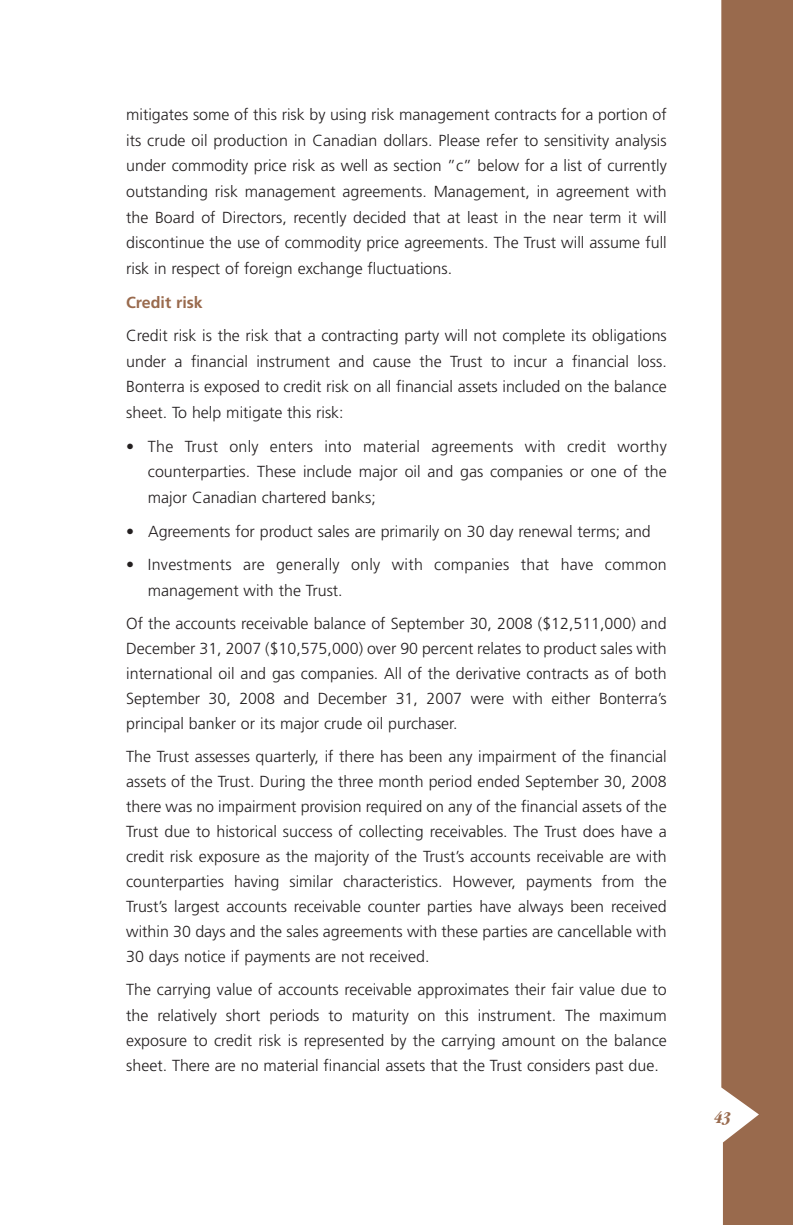
<style>
.page{position:relative;width:793px;height:1225px;background:#fff}
.page>*{position:absolute;margin:0;border:0;box-sizing:border-box;transform-origin:0 0}
.t1{font:italic 700 condensed 17px "Garamond";color:#996a4d}
.t2{font:300 16px/25px "Frutiger";color:#231f20;text-align:justify}
.t3{font:700 16px "Frutiger";color:#996a4d}
</style>
<div class="page">
<div style="left:721px;top:0;width:71px;height:1224px;background:#996a4d"></div>
<p class="t2" style="left:126px;top:103px;width:542px;line-height:25.6px">mitigates some of this risk by using risk management contracts for a portion of its crude oil production in Canadian dollars. Please refer to sensitivity analysis under commodity price risk as well as section ”c” below for a list of currently outstanding risk management agreements. Management, in agreement with the Board of Directors, recently decided that at least in the near term it will discontinue the use of commodity price agreements. The Trust will assume full risk in respect of foreign exchange fluctuations.</p>
<p class="t3" style="left:126px;top:295px;width:78px">Credit risk</p>
<p class="t2" style="left:126px;top:324px;width:542px;line-height:25.6px">Credit risk is the risk that a contracting party will not complete its obligations under a financial instrument and cause the Trust to incur a financial loss.<br>Bonterra is exposed to credit risk on all financial assets included on the balance sheet. To help mitigate this risk:</p>
<p class="t2" style="left:148px;top:434px;width:520px;line-height:25.6px;text-indent:-22px">• The Trust only enters into material agreements with credit worthy counterparties. These include major oil and gas companies or one of the major Canadian chartered banks;</p>
<p class="t2" style="left:126px;top:519px;width:526px">• Agreements for product sales are primarily on 30 day renewal terms; and</p>
<p class="t2" style="left:148px;top:553px;width:520px;line-height:25.6px;text-indent:-22px">• Investments are generally only with companies that have common management with the Trust.</p>
<p class="t2" style="left:126px;top:612px;width:542px">Of the accounts receivable balance of September 30, 2008 ($12,511,000) and December 31, 2007 ($10,575,000) over 90 percent relates to product sales with international oil and gas companies. All of the derivative contracts as of both September 30, 2008 and December 31, 2007 were with either Bonterra’s principal banker or its major crude oil purchaser.</p>
<p class="t2" style="left:126px;top:745px;width:542px">The Trust assesses quarterly, if there has been any impairment of the financial assets of the Trust. During the three month period ended September 30, 2008 there was no impairment provision required on any of the financial assets of the Trust due to historical success of collecting receivables. The Trust does have a credit risk exposure as the majority of the Trust’s accounts receivable are with counterparties having similar characteristics. However, payments from the Trust’s largest accounts receivable counter parties have always been received within 30 days and the sales agreements with these parties are cancellable with 30 days notice if payments are not received.</p>
<p class="t2" style="left:126px;top:978px;width:542px">The carrying value of accounts receivable approximates their fair value due to the relatively short periods to maturity on this instrument. The maximum exposure to credit risk is represented by the carrying amount on the balance sheet. There are no material financial assets that the Trust considers past due.</p>
<p class="t1" style="left:713px;top:1111px;width:18px">43</p>
</div>
